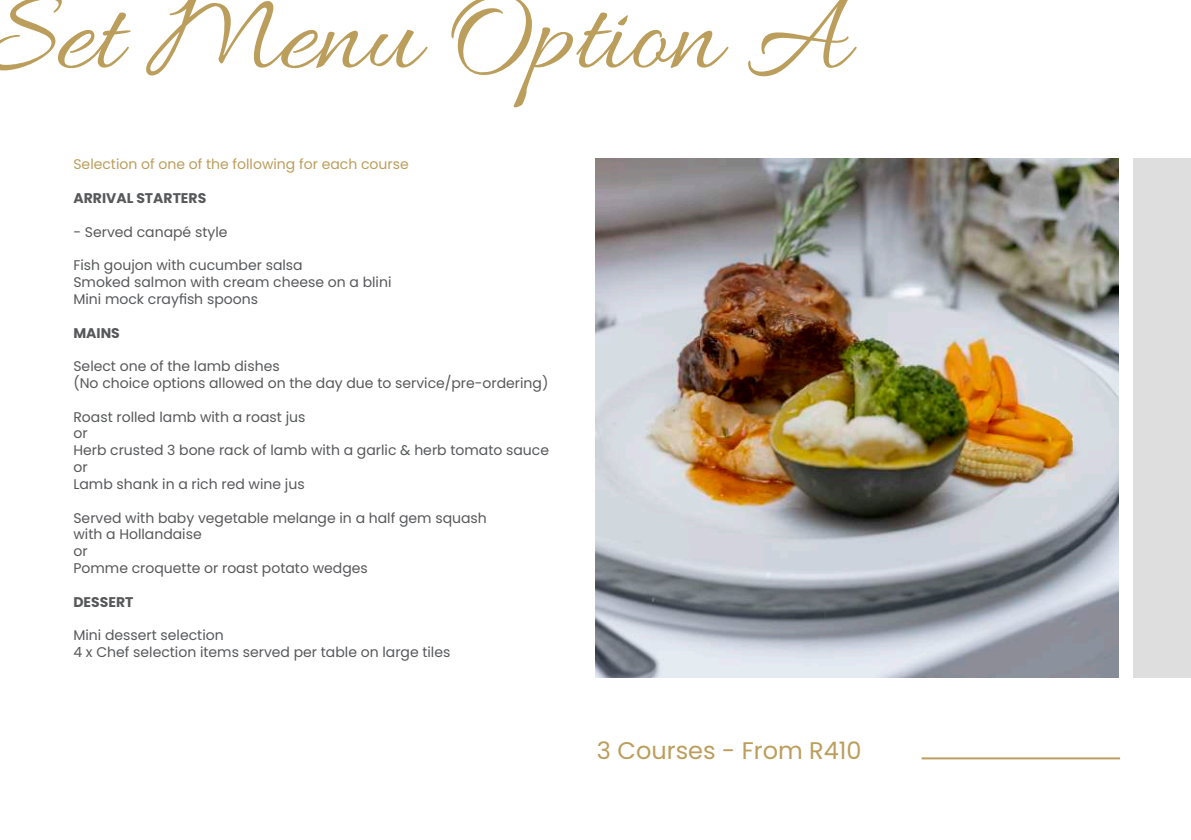
<style>
.page{position:relative;width:1191px;height:840px;background:#fff}
.page>*{position:absolute;margin:0;border:0;box-sizing:border-box;transform-origin:0 0}
.t1{font:120px "Allura";color:#bb9e5c}
.t2{font:24px "Poppins";color:#bb9e5c}
.t3{font:14px/16.8px "Poppins";color:#57585a}
.t4{font:14px "Poppins";color:#bb9e5c}
.t5{font:700 14px "Poppins";color:#57585a}
</style>
<div class="page">
<img style="left:595px;top:158px;width:524px;height:518px">
<div style="left:1133px;top:158px;width:58px;height:518px;background:#dedede"></div>
<hr style="left:921px;top:757px;width:199px;height:2px;background:#bb9e5c">
<h1 class="t1" style="left:-16px;top:-31px;width:865px">Set Menu Option A</h1>
<p class="t4" style="left:73px;top:156px;width:337px">Selection of one of the following for each course</p>
<p class="t5" style="left:73px;top:190px;width:134px">ARRIVAL STARTERS</p>
<p class="t3" style="left:73px;top:223px;width:155px">- Served canapé style</p>
<p class="t3" style="left:73px;top:257px;width:319px">Fish goujon with cucumber salsa<br>Smoked salmon with cream cheese on a blini<br>Mini mock crayfish spoons</p>
<p class="t5" style="left:73px;top:324px;width:48px">MAINS</p>
<p class="t3" style="left:73px;top:358px;width:476px">Select one of the lamb dishes<br>(No choice options allowed on the day due to service/pre-ordering)</p>
<p class="t3" style="left:73px;top:408px;width:477px">Roast rolled lamb with a roast jus<br>or<br>Herb crusted 3 bone rack of lamb with a garlic &amp; herb tomato sauce or<br>Lamb shank in a rich red wine jus</p>
<p class="t3" style="left:73px;top:509px;width:415px">Served with baby vegetable melange in a half gem squash with a Hollandaise<br>or<br>Pomme croquette or roast potato wedges</p>
<p class="t5" style="left:73px;top:593px;width:61px">DESSERT</p>
<p class="t3" style="left:73px;top:626px;width:378px">Mini dessert selection<br>4 x Chef selection items served per table on large tiles</p>
<h2 class="t2" style="left:597px;top:735px;width:266px">3 Courses - From R410</h2>
</div>
